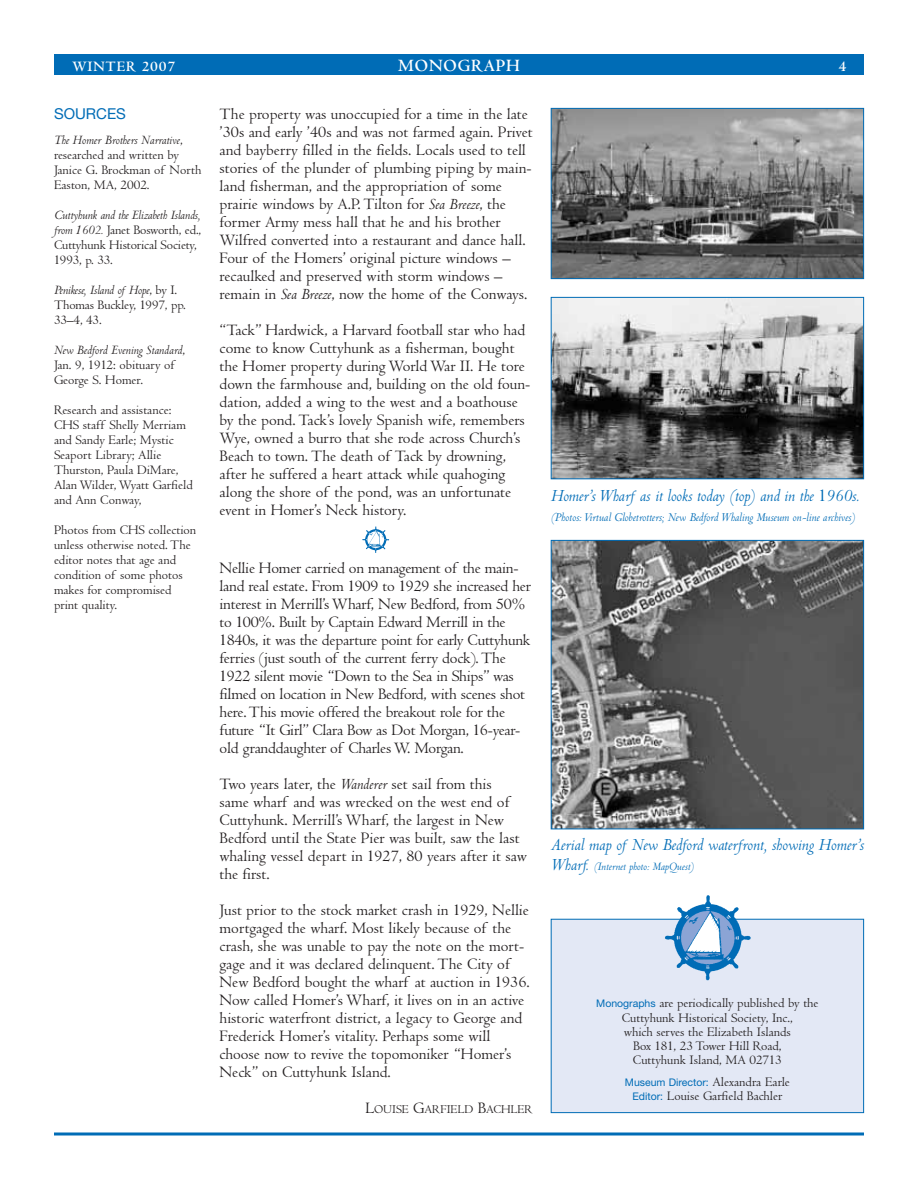
<style>
.page{position:relative;width:918px;height:1188px;background:#fff}
.page>*{position:absolute;margin:0;border:0;box-sizing:border-box;transform-origin:0 0}
.t1{font:italic 18px "Centaur";color:#006cb6}
.t2{font:700 18px "Centaur";letter-spacing:.05em;color:#fff}
.t3{font:16.5px/18px "Centaur";color:#231f20}
.t4{font:700 15px "Centaur";letter-spacing:.05em;color:#fff}
.t5{font:15px "Helvetica Neue";color:#006cb6}
.t6{font:13.5px/15px "Centaur";color:#231f20}
.t7{font:italic 12.75px "Centaur";color:#006cb6}
.t8{font:12.3px "Centaur";color:#231f20}
.t9{font:italic 12px "Centaur";color:#006cb6}
.t10{font:10.5px "Helvetica Neue";color:#006cb6}
.s1{font-style:italic}
.s2{font-family:"Granjon";font-style:italic}
.s3{font-family:"Granjon"}
.s4{font-family:"Granjon";font-style:normal}
.s5{font-size:16.5px}
.s6{font-size:18px}
.s7{font-family:"Helvetica Neue";font-size:10.5px;color:#006cb6}
.s8{font-family:"Centaur";font-size:13.5px;color:#231f20}
</style>
<div class="page">
<div style="left:551px;top:919px;width:313px;height:194px;background:#e3e8f5"></div>
<div style="left:551px;top:919px;width:313px;height:194px;border:1px solid #006cb6"></div>
<div style="left:54px;top:54px;width:810px;height:21px;background:#006cb6"></div>
<svg style="left:54px;top:1132px;width:810px;height:4px;background:#3f90c8"></svg>
<img style="left:362px;top:526px;width:28px;height:27px">
<img style="left:553px;top:110px;width:309px;height:167px">
<div style="left:551px;top:108px;width:313px;height:171px;border:1px solid #006cb6"></div>
<img style="left:649px;top:895px;width:113px;height:86px">
<img style="left:553px;top:542px;width:309px;height:285px">
<div style="left:551px;top:540px;width:313px;height:289px;border:1px solid #006cb6"></div>
<img style="left:553px;top:299px;width:309px;height:178px">
<div style="left:551px;top:297px;width:313px;height:182px;border:1px solid #006cb6"></div>
<p class="t4" style="left:72px;top:60px;width:105px">WINTER 2007</p>
<p class="t2" style="left:398px;top:59px;width:123px">MONOGRAPH</p>
<p class="t4" style="left:839px;top:60px;width:9px">4</p>
<p class="t3" style="left:220px;top:107px;width:314px">The property was unoccupied for a time in the late ’30s and early ’40s and was not farmed again. Privet and bayberry filled in the fields. Locals used to tell stories of the plunder of plumbing piping by main&shy;land fisherman, and the appropriation of some prairie windows by A.P. Tilton for <span class="s1">Sea Breeze</span>, the former Army mess hall that he and his brother Wilfred converted into a restaurant and dance hall.<br>Four of the Homers’ original picture windows – recaulked and preserved with storm windows – remain in <span class="s1">Sea Breeze</span>, now the home of the Conways.</p>
<p class="t3" style="left:220px;top:323px;width:312px">“Tack” Hardwick, a Harvard football star who had come to know Cuttyhunk as a fisherman, bought the Homer property during World War II. He tore down the farmhouse and, building on the old foun&shy;dation, added a wing to the west and a boathouse by the pond. Tack’s lovely Spanish wife, remembers Wye, owned a burro that she rode across Church’s Beach to town. The death of Tack by drowning, after he suffered a heart attack while quahoging along the shore of the pond, was an unfortunate event in Homer’s Neck history.</p>
<p class="t5" style="left:54px;top:108px;width:73px">SOURCES</p>
<p class="t6" style="left:54px;top:134px;width:149px"><span class="s1">The Homer Brothers Narrative</span>, researched and written by<br>Janice G. Brockman of North<br>Easton, MA, 2002.</p>
<p class="t6" style="left:54px;top:209px;width:149px"><span class="s1">Cuttyhunk and the Elizabeth Islands, from</span> <span class="s2">1</span><span class="s1">602.</span> Janet Bosworth, ed.,<br>Cuttyhunk Historical Society,<br><span class="s3">1</span>993, p. 33.</p>
<p class="t6" style="left:54px;top:284px;width:133px"><span class="s1">Penikese, Island of Hope</span>, by I.<br>Thomas Buckley, <span class="s3">1</span>997, pp.<br>33–4, 43.</p>
<p class="t6" style="left:54px;top:344px;width:133px"><span class="s1">New Bedford Evening Standard</span>,<br>Jan. 9, <span class="s3">1</span>9<span class="s3">1</span>2: obituary of<br>George S. Homer.</p>
<p class="t6" style="left:54px;top:404px;width:140px">Research and assistance:<br>CHS staff Shelly Merriam and Sandy Earle; Mystic<br>Seaport Library; Allie<br>Thurston, Paula DiMare,<br>Alan Wilder, Wyatt Garfield and Ann Conway,</p>
<p class="t6" style="left:54px;top:524px;width:144px">Photos from CHS collection unless otherwise noted. The editor notes that age and condition of some photos makes for compromised print quality.</p>
<p class="t1" style="left:551px;top:489px;width:310px">Homer’s Wharf as it looks today (top) and in the <span class="s4">1</span>960s.</p>
<p class="t7" style="left:551px;top:512px;width:306px">(Photos: Virtual Globetrotters; New Bedford Whaling Museum on-line archives)</p>
<p class="t3" style="left:220px;top:561px;width:313px">Nellie Homer carried on management of the main&shy;land real estate. From <span class="s3">1</span>909 to <span class="s3">1</span>929 she increased her interest in Merrill’s Wharf, New Bedford, from 50% to <span class="s3">1</span>00%. Built by Captain Edward Merrill in the <span class="s3">1</span>840s, it was the departure point for early Cuttyhunk ferries (just south of the current ferry dock). The <span class="s3">1</span>922 silent movie “Down to the Sea in Ships” was filmed on location in New Bedford, with scenes shot here. This movie offered the breakout role for the future “It Girl” Clara Bow as Dot Morgan, <span class="s3">1</span>6-year&shy;old granddaughter of Charles W. Morgan.</p>
<p class="t3" style="left:220px;top:777px;width:309px">Two years later, the <span class="s1">Wanderer</span> set sail from this<br>same wharf and was wrecked on the west end of Cuttyhunk. Merrill’s Wharf, the largest in New Bedford until the State Pier was built, saw the last whaling vessel depart in <span class="s3">1</span>927, 80 years after it saw the first.</p>
<p class="t3" style="left:220px;top:903px;width:312px">Just prior to the stock market crash in <span class="s3">1</span>929, Nellie mortgaged the wharf. Most likely because of the crash, she was unable to pay the note on the mort&shy;gage and it was declared delinquent. The City of New Bedford bought the wharf at auction in <span class="s3">1</span>936.<br>Now called Homer’s Wharf, it lives on in an active historic waterfront district, a legacy to George and Frederick Homer’s vitality. Perhaps some will choose now to revive the topomoniker “Homer’s Neck” on Cuttyhunk Island.</p>
<p class="t8" style="left:365px;top:1105px;width:169px"><span class="s5">L</span>OUISE <span class="s5">G</span>ARFIELD <span class="s5">B</span>ACHLER</p>
<p class="t1" style="left:551px;top:838px;width:315px">Aerial map of New Bedford waterfront, showing Homer’s</p>
<p class="t9" style="left:551px;top:862px;width:145px"><span class="s6">Wharf.</span> (Internet photo: MapQuest)</p>
<p class="t6" style="left:596px;top:998px;width:224px;line-height:14.2px;text-align:center"><span class="s7">Monographs</span> are periodically published by the Cuttyhunk Historical Society, Inc.,<br>which serves the Elizabeth Islands<br>Box <span class="s3">1</span>8<span class="s3">1</span>, 23 Tower Hill Road,<br>Cuttyhunk Island, MA 027<span class="s3">1</span>3</p>
<p class="t10" style="left:625px;top:1079px;width:166px">Museum Director: <span class="s8">Alexandra Earle</span></p>
<p class="t6" style="left:633px;top:1090px;width:151px"><span class="s7">Editor:</span> Louise Garfield Bachler</p>
</div>
